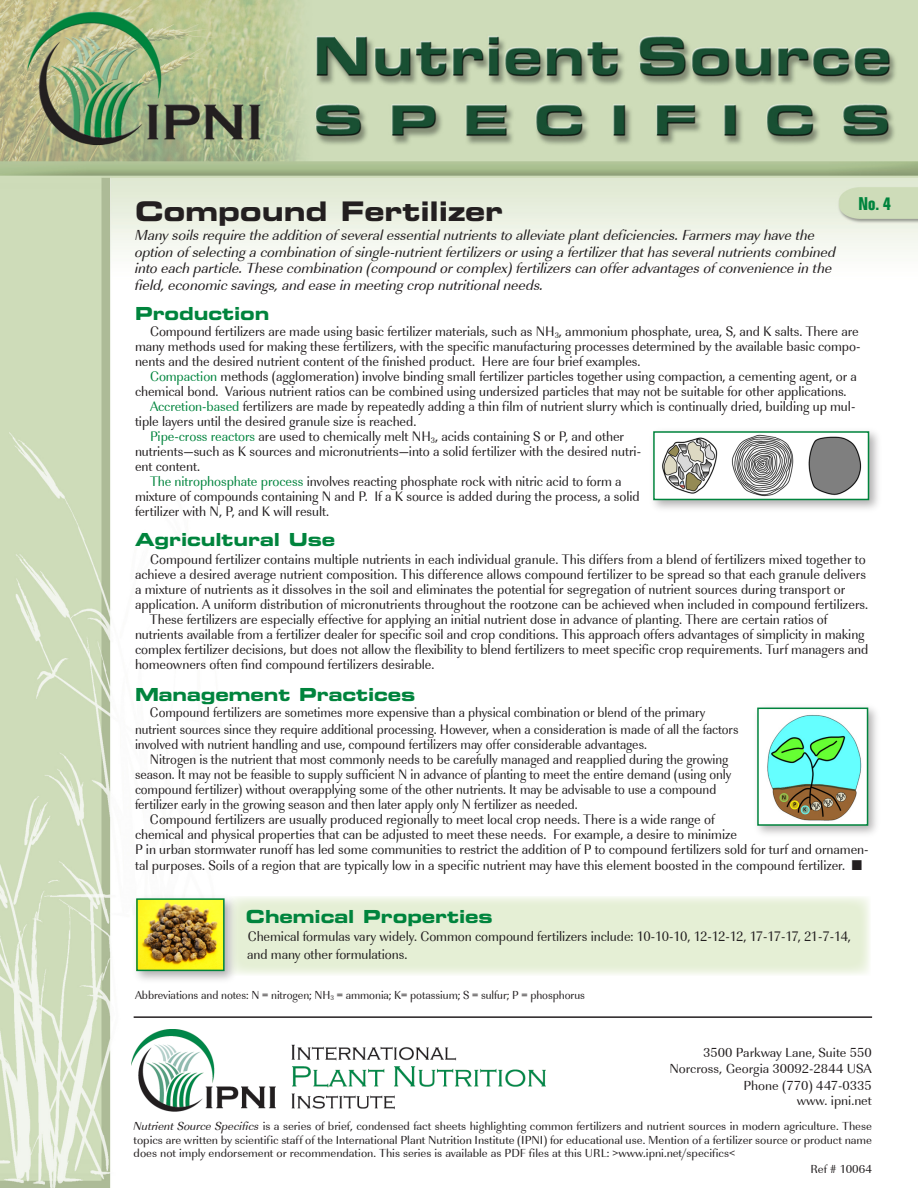
<style>
.page{position:relative;width:918px;height:1188px;background:#fff}
.page>*{position:absolute;margin:0;border:0;box-sizing:border-box;transform-origin:0 0}
.t1{font:27px "Eurostile Bold Extended Two";letter-spacing:-.005em;color:#231f20}
.subhead{font:18px "Eurostile Bold Extended Two";letter-spacing:-.005em;color:#00843d}
.t2{font:700 condensed 18px "Folio";color:#00843d}
.t3{font:15px "URW Imperial T Regu Obli";letter-spacing:-.005em;color:#231f20}
.t4{font:14.25px/15px "URW Imperial T";letter-spacing:-.005em;color:#231f20;scale:.95 1}
.t5{font:14.25px/15px "URW Imperial T";letter-spacing:-.005em;color:#231f20;scale:.92 1}
.Body_Text{font:13.5px "URW Imperial T";color:#231f20}
.t6{font:12px/13.5px "URW Imperial T";letter-spacing:-.005em;color:#231f20;text-align:justify}
.t7{font:12px "URW Imperial T";letter-spacing:-.005em;color:#231f20;scale:.95 1}
.s1{color:#00843d}
.s2{font-family:"URW Imperial T Regu Obli"}
</style>
<div class="page">
<img style="left:0;top:0;width:918px;height:1188px">
<div style="left:229px;top:896px;width:642px;height:80px;background:#e5efd5"></div>
<img style="left:132px;top:1029px;width:414px;height:83px">
<div style="left:648px;top:426px;width:235px;height:88px;background:#231f20;opacity:.35"></div>
<img style="left:656px;top:434px;width:210px;height:63px">
<div style="left:653px;top:431px;width:216px;height:69px;border:2px solid #00843d"></div>
<hr style="left:134px;top:1016px;width:738px;height:2px;background:#231f20">
<div style="left:752px;top:703px;width:130px;height:136px;background:#231f20;opacity:.35"></div>
<img style="left:761px;top:711px;width:104px;height:112px">
<div style="left:757px;top:708px;width:111px;height:118px;border:2px solid #00843d"></div>
<div style="left:131px;top:893px;width:106px;height:91px;background:#231f20;opacity:.35"></div>
<img style="left:139px;top:901px;width:83px;height:67px">
<div style="left:136px;top:898px;width:89px;height:73px;border:2px solid #00843d"></div>
<p class="t1" style="left:135px;top:192px;width:370px">Compound Fertilizer</p>
<p class="t2" style="left:858px;top:194px;width:34px">No. 4</p>
<p class="t3" style="left:135px;top:226px;width:682px">Many soils require the addition of several essential nutrients to alleviate plant deficiencies. Farmers may have the</p>
<p class="t3" style="left:135px;top:243px;width:703px">option of selecting a combination of single-nutrient fertilizers or using a fertilizer that has several nutrients combined</p>
<p class="t3" style="left:135px;top:259px;width:699px">into each particle. These combination (compound or complex) fertilizers can offer advantages of convenience in the</p>
<p class="t3" style="left:135px;top:276px;width:410px">field, economic savings, and ease in meeting crop nutritional needs.</p>
<p class="subhead" style="left:135px;top:300px;width:136px">Production</p>
<p class="t4" style="left:135px;top:324px;width:765px;text-indent:15px">Compound fertilizers are made using basic fertilizer materials, such as NH<sub>3</sub>, ammonium phosphate, urea, S, and K salts. There are many methods used for making these fertilizers, with the specific manufacturing processes determined by the available basic compo&shy;nents and the desired nutrient content of the finished product. Here are four brief examples.</p>
<p class="t4" style="left:135px;top:369px;width:761px;text-indent:15px"><span class="s1">Compaction</span> methods (agglomeration) involve binding small fertilizer particles together using compaction, a cementing agent, or a chemical bond. Various nutrient ratios can be combined using undersized particles that may not be suitable for other applications.</p>
<p class="t4" style="left:135px;top:399px;width:760px;text-indent:15px"><span class="s1">Accretion-based</span> fertilizers are made by repeatedly adding a thin film of nutrient slurry which is continually dried, building up mul&shy;tiple layers until the desired granule size is reached.</p>
<p class="t4" style="left:135px;top:429px;width:534px;text-indent:15px"><span class="s1">Pipe-cross reactors</span> are used to chemically melt NH<sub>3</sub>, acids containing S or P, and other nutrients—such as K sources and micronutrients—into a solid fertilizer with the desired nutri&shy;ent content.</p>
<p class="t4" style="left:135px;top:474px;width:533px;text-indent:15px"><span class="s1">The nitrophosphate process</span> involves reacting phosphate rock with nitric acid to form a mixture of compounds containing N and P. If a K source is added during the process, a solid fertilizer with N, P, and K will result.</p>
<p class="subhead" style="left:135px;top:527px;width:202px">Agricultural Use</p>
<p class="t4" style="left:135px;top:552px;width:773px;text-indent:15px">Compound fertilizer contains multiple nutrients in each individual granule. This differs from a blend of fertilizers mixed together to achieve a desired average nutrient composition. This difference allows compound fertilizer to be spread so that each granule delivers a mixture of nutrients as it dissolves in the soil and eliminates the potential for segregation of nutrient sources during transport or application. A uniform distribution of micronutrients throughout the rootzone can be achieved when included in compound fertilizers.</p>
<p class="t4" style="left:135px;top:612px;width:774px;text-indent:15px">These fertilizers are especially effective for applying an initial nutrient dose in advance of planting. There are certain ratios of nutrients available from a fertilizer dealer for specific soil and crop conditions. This approach offers advantages of simplicity in making complex fertilizer decisions, but does not allow the flexibility to blend fertilizers to meet specific crop requirements. Turf managers and homeowners often find compound fertilizers desirable.</p>
<p class="subhead" style="left:135px;top:681px;width:282px">Management Practices</p>
<p class="t5" style="left:135px;top:704px;width:657px;line-height:16.5px;text-indent:15px">Compound fertilizers are sometimes more expensive than a physical combination or blend of the primary nutrient sources since they require additional processing. However, when a consideration is made of all the factors</p>
<p class="t5" style="left:135px;top:737px;width:558px">involved with nutrient handling and use, compound fertilizers may offer considerable advantages.</p>
<p class="t5" style="left:135px;top:752px;width:650px;text-indent:15px">Nitrogen is the nutrient that most commonly needs to be carefully managed and reapplied during the growing season. It may not be feasible to supply sufficient N in advance of planting to meet the entire demand (using only compound fertilizer) without overapplying some of the other nutrients. It may be advisable to use a compound fertilizer early in the growing season and then later apply only N fertilizer as needed.</p>
<p class="t4" style="left:135px;top:812px;width:774px;text-indent:15px">Compound fertilizers are usually produced regionally to meet local crop needs. There is a wide range of<br>chemical and physical properties that can be adjusted to meet these needs. For example, a desire to minimize<br>P in urban stormwater runoff has led some communities to restrict the addition of P to compound fertilizers sold for turf and ornamen-</p>
<p class="t4" style="left:135px;top:858px;width:767px">tal purposes. Soils of a region that are typically low in a specific nutrient may have this element boosted in the compound fertilizer. ■</p>
<p class="subhead" style="left:246px;top:903px;width:248px">Chemical Properties</p>
<p class="t4" style="left:247px;top:927px;width:637px;line-height:18px">Chemical formulas vary widely. Common compound fertilizers include: 10-10-10, 12-12-12, 17-17-17, 21-7-14, and many other formulations.</p>
<p class="t7" style="left:135px;top:988px;width:475px">Abbreviations and notes: N = nitrogen; NH<sub>3</sub> = ammonia; K= potassium; S = sulfur; P = phosphorus</p>
<p class="Body_Text" style="left:703px;top:1044px;width:170px">3500 Parkway Lane, Suite 550</p>
<p class="Body_Text" style="left:669px;top:1061px;width:204px">Norcross, Georgia 30092-2844 USA</p>
<p class="Body_Text" style="left:743px;top:1077px;width:130px">Phone (770) 447-0335</p>
<p class="Body_Text" style="left:797px;top:1092px;width:77px">www. ipni.net</p>
<p class="t6" style="left:134px;top:1120px;width:740px"><span class="s2">Nutrient Source Specifics</span> is a series of brief, condensed fact sheets highlighting common fertilizers and nutrient sources in modern agriculture. These topics are written by scientific staff of the International Plant Nutrition Institute (IPNI) for educational use. Mention of a fertilizer source or product name does not imply endorsement or recommendation. This series is available as PDF files at this URL: &gt;www.ipni.net/specifics&lt;</p>
<p class="t6" style="left:811px;top:1163px;width:63px">Ref # 10064</p>
</div>
